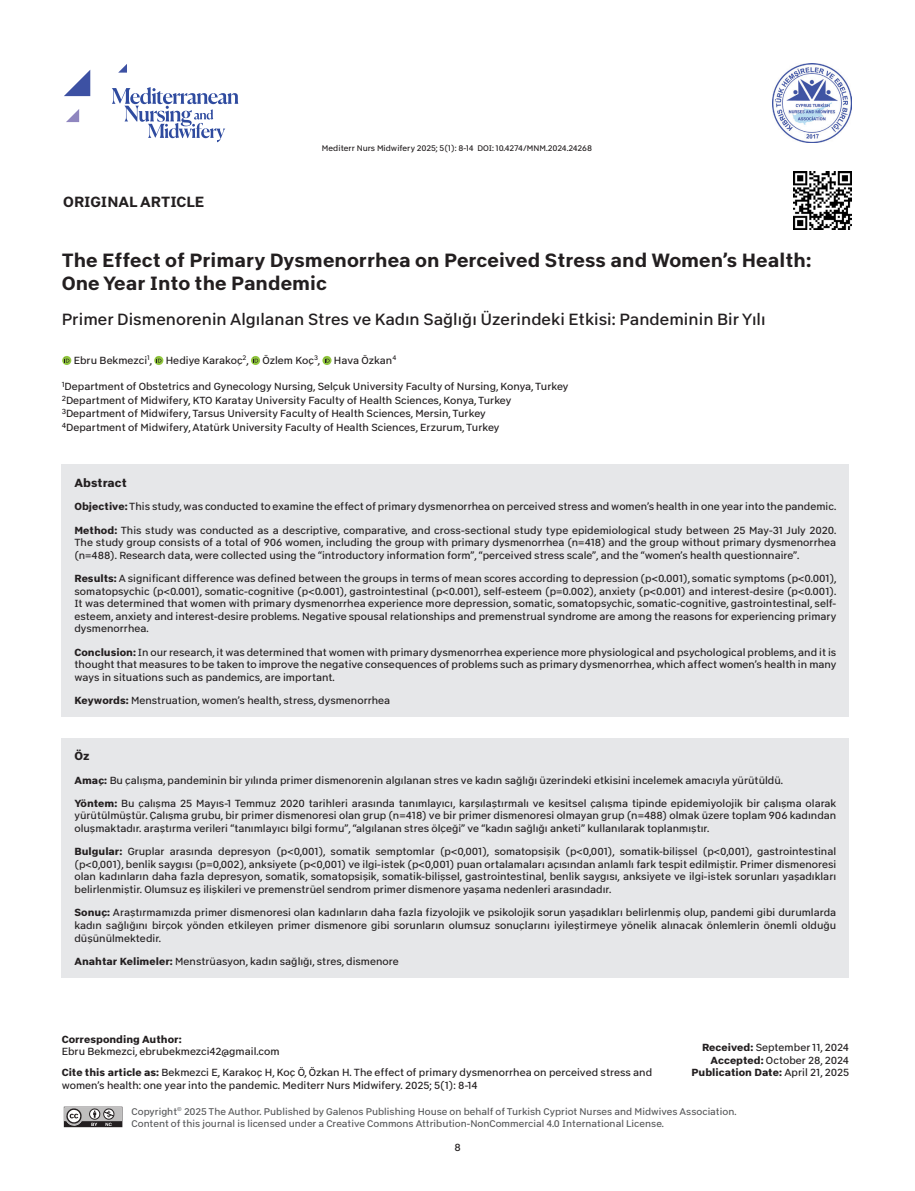
<style>
.page{position:relative;width:915px;height:1191px;background:#fff}
.page>*{position:absolute;margin:0;border:0;box-sizing:border-box;transform-origin:0 0}
._1__BAŞLIK{font:19.5px/23.4px "Abitare Sans 700";color:#231f20}
._2__BASLIK{font:16.5px "Abitare Sans 400";color:#231f20}
.t1{font:15px "Abitare Sans 700";color:#231f20}
.ÖZET_BAŞLIK{font:12px "Abitare Sans 800";color:#231f20}
.ÖZET{font:10.5px/12.6px "Abitare Sans 350";color:#231f20;text-align:justify}
.KURUMLAR{font:10.5px "Abitare Sans 350";color:#231f20}
.CITE{font:10.5px/12.6px "Abitare Sans 350";color:#231f20}
.YAZARLAR{font:10.5px "Abitare Sans 350";color:#231f20}
.GELİŞ_GİDİŞ{font:10.5px "Abitare Sans 350";color:#231f20}
.YAZIŞMA{font:10.5px "Abitare Sans 350";color:#231f20}
.GELİŞ_GİDİŞ-2{font:10.5px "Abitare Sans 800";color:#231f20}
.YAZIŞMA-2{font:10.5px "Abitare Sans 800";color:#231f20}
.t2{font:9.9px/11.9px "Abitare Sans 350";color:#57585a}
.SAYFA_ARALIK{font:8.25px "Abitare Sans 350";color:#231f20}
.s1{font-family:"Abitare Sans 800"}
.s2{font-family:"Abitare Sans 350"}
</style>
<div class="page">
<svg style="left:112px;top:87px;width:126px;height:55px"></svg>
<svg style="left:66px;top:109px;width:13px;height:13px"></svg>
<svg style="left:118px;top:64px;width:9px;height:9px"></svg>
<svg style="left:64px;top:70px;width:26px;height:26px"></svg>
<img style="left:772px;top:64px;width:78px;height:79px">
<svg style="left:64px;top:1106px;width:58px;height:21px"></svg>
<img style="left:793px;top:172px;width:57px;height:57px">
<svg style="left:62px;top:356px;width:9px;height:9px"></svg>
<svg style="left:64px;top:357px;width:5px;height:5px"></svg>
<svg style="left:154px;top:356px;width:9px;height:9px"></svg>
<svg style="left:156px;top:357px;width:5px;height:5px"></svg>
<svg style="left:251px;top:356px;width:9px;height:9px"></svg>
<svg style="left:253px;top:357px;width:5px;height:5px"></svg>
<svg style="left:322px;top:356px;width:9px;height:9px"></svg>
<svg style="left:324px;top:357px;width:5px;height:5px"></svg>
<div style="left:62px;top:464px;width:786px;height:253px;background:#e6e7e9"></div>
<div style="left:62px;top:738px;width:786px;height:239px;background:#e6e7e9"></div>
<h3 class="t1" style="left:63px;top:192px;width:143px">ORIGINAL ARTICLE</h3>
<p class="SAYFA_ARALIK" style="left:322px;top:144px;width:271px">Mediterr Nurs Midwifery 2025; 5(1): 8-14 DOI: 10.4274/MNM.2024.24268</p>
<p class="_1__BAŞLIK" style="left:62px;top:248px;width:750px">The Effect of Primary Dysmenorrhea on Perceived Stress and Women’s Health:<br>One Year Into the Pandemic</p>
<p class="_2__BASLIK" style="left:62px;top:310px;width:705px">Primer Dismenorenin Algılanan Stres ve Kadın Sağlığı Üzerindeki Etkisi: Pandeminin Bir Yılı</p>
<p class="YAZARLAR" style="left:74px;top:354px;width:80px">Ebru Bekmezci<sup>1</sup>,</p>
<p class="YAZARLAR" style="left:166px;top:354px;width:84px">Hediye Karakoç<sup>2</sup>,</p>
<p class="YAZARLAR" style="left:262px;top:354px;width:59px">Özlem Koç<sup>3</sup>,</p>
<p class="YAZARLAR" style="left:334px;top:354px;width:64px">Hava Özkan<sup>4</sup></p>
<p class="KURUMLAR" style="left:62px;top:380px;width:508px"><sup>1</sup>Department of Obstetrics and Gynecology Nursing, Selçuk University Faculty of Nursing, Konya, Turkey</p>
<p class="KURUMLAR" style="left:62px;top:394px;width:451px"><sup>2</sup>Department of Midwifery, KTO Karatay University Faculty of Health Sciences, Konya, Turkey</p>
<p class="KURUMLAR" style="left:62px;top:407px;width:425px"><sup>3</sup>Department of Midwifery, Tarsus University Faculty of Health Sciences, Mersin, Turkey</p>
<p class="KURUMLAR" style="left:62px;top:421px;width:439px"><sup>4</sup>Department of Midwifery, Atatürk University Faculty of Health Sciences, Erzurum, Turkey</p>
<p class="ÖZET_BAŞLIK" style="left:74px;top:476px;width:54px">Abstract</p>
<p class="ÖZET" style="left:74px;top:500px;width:763px"><span class="s1">Objective:</span> This study, was conducted to examine the effect of primary dysmenorrhea on perceived stress and women’s health in one year into the pandemic.</p>
<p class="ÖZET" style="left:74px;top:523px;width:763px"><span class="s1">Method:</span> This study was conducted as a descriptive, comparative, and cross-sectional study type epidemiological study between 25 May-31 July 2020.<br>The study group consists of a total of 906 women, including the group with primary dysmenorrhea (n=418) and the group without primary dysmenorrhea (n=488). Research data, were collected using the “introductory information form”, “perceived stress scale”, and the “women’s health questionnaire”.</p>
<p class="ÖZET" style="left:74px;top:572px;width:763px"><span class="s1">Results:</span> A significant difference was defined between the groups in terms of mean scores according to depression (p&lt;0.001), somatic symptoms (p&lt;0.001), somatopsychic (p&lt;0.001), somatic-cognitive (p&lt;0.001), gastrointestinal (p&lt;0.001), self-esteem (p=0.002), anxiety (p&lt;0.001) and interest-desire (p&lt;0.001).<br>It was determined that women with primary dysmenorrhea experience more depression, somatic, somatopsychic, somatic-cognitive, gastrointestinal, self&shy;esteem, anxiety and interest-desire problems. Negative spousal relationships and premenstrual syndrome are among the reasons for experiencing primary dysmenorrhea.</p>
<p class="ÖZET" style="left:74px;top:645px;width:763px"><span class="s1">Conclusion:</span> In our research, it was determined that women with primary dysmenorrhea experience more physiological and psychological problems, and it is thought that measures to be taken to improve the negative consequences of problems such as primary dysmenorrhea, which affect women’s health in many ways in situations such as pandemics, are important.</p>
<p class="ÖZET" style="left:74px;top:694px;width:317px"><span class="s1">Keywords:</span> Menstruation, women’s health, stress, dysmenorrhea</p>
<p class="ÖZET_BAŞLIK" style="left:74px;top:749px;width:17px">Öz</p>
<p class="ÖZET" style="left:74px;top:773px;width:709px"><span class="s1">Amaç:</span> Bu çalışma, pandeminin bir yılında primer dismenorenin algılanan stres ve kadın sağlığı üzerindeki etkisini incelemek amacıyla yürütüldü.</p>
<p class="ÖZET" style="left:74px;top:796px;width:763px"><span class="s1">Yöntem:</span> Bu çalışma 25 Mayıs-1 Temmuz 2020 tarihleri arasında tanımlayıcı, karşılaştırmalı ve kesitsel çalışma tipinde epidemiyolojik bir çalışma olarak yürütülmüştür. Çalışma grubu, bir primer dismenoresi olan grup (n=418) ve bir primer dismenoresi olmayan grup (n=488) olmak üzere toplam 906 kadından oluşmaktadır. araştırma verileri “tanımlayıcı bilgi formu”, “algılanan stres ölçeği” ve “kadın sağlığı anketi” kullanılarak toplanmıştır.</p>
<p class="ÖZET" style="left:74px;top:845px;width:763px"><span class="s1">Bulgular:</span> Gruplar arasında depresyon (p&lt;0,001), somatik semptomlar (p&lt;0,001), somatopsişik (p&lt;0,001), somatik-bilişsel (p&lt;0,001), gastrointestinal (p&lt;0,001), benlik saygısı (p=0,002), anksiyete (p&lt;0,001) ve ilgi-istek (p&lt;0,001) puan ortalamaları açısından anlamlı fark tespit edilmiştir. Primer dismenoresi olan kadınların daha fazla depresyon, somatik, somatopsişik, somatik-bilişsel, gastrointestinal, benlik saygısı, anksiyete ve ilgi-istek sorunları yaşadıkları belirlenmiştir. Olumsuz eş ilişkileri ve premenstrüel sendrom primer dismenore yaşama nedenleri arasındadır.</p>
<p class="ÖZET" style="left:74px;top:906px;width:763px"><span class="s1">Sonuç:</span> Araştırmamızda primer dismenoresi olan kadınların daha fazla fizyolojik ve psikolojik sorun yaşadıkları belirlenmiş olup, pandemi gibi durumlarda kadın sağlığını birçok yönden etkileyen primer dismenore gibi sorunların olumsuz sonuçlarını iyileştirmeye yönelik alınacak önlemlerin önemli olduğu düşünülmektedir.</p>
<p class="ÖZET" style="left:74px;top:954px;width:326px"><span class="s1">Anahtar Kelimeler:</span> Menstrüasyon, kadın sağlığı, stres, dismenore</p>
<p class="YAZIŞMA-2" style="left:62px;top:1032px;width:121px">Corresponding Author:</p>
<p class="YAZIŞMA" style="left:62px;top:1045px;width:219px">Ebru Bekmezci, ebrubekmezci42@gmail.com</p>
<p class="CITE" style="left:62px;top:1066px;width:592px"><span class="s1">Cite this article as:</span> Bekmezci E, Karakoç H, Koç Ö, Özkan H. The effect of primary dysmenorrhea on perceived stress and women’s health: one year into the pandemic. Mediterr Nurs Midwifery. 2025; 5(1): 8-14</p>
<p class="GELİŞ_GİDİŞ" style="left:701px;top:1041px;width:148px"><span class="s1">Received:</span> September 11, 2024</p>
<p class="GELİŞ_GİDİŞ" style="left:710px;top:1054px;width:140px"><span class="s1">Accepted:</span> October 28, 2024</p>
<p class="GELİŞ_GİDİŞ-2" style="left:691px;top:1066px;width:159px">Publication Date: <span class="s2">April 21, 2025</span></p>
<p class="t2" style="left:131px;top:1105px;width:606px">Copyright<sup>©</sup> 2025 The Author. Published by Galenos Publishing House on behalf of Turkish Cypriot Nurses and Midwives Association.<br>Content of this journal is licensed under a Creative Commons Attribution-NonCommercial 4.0 International License.</p>
<p class="ÖZET" style="left:454px;top:1141px;width:8px">8</p>
</div>
